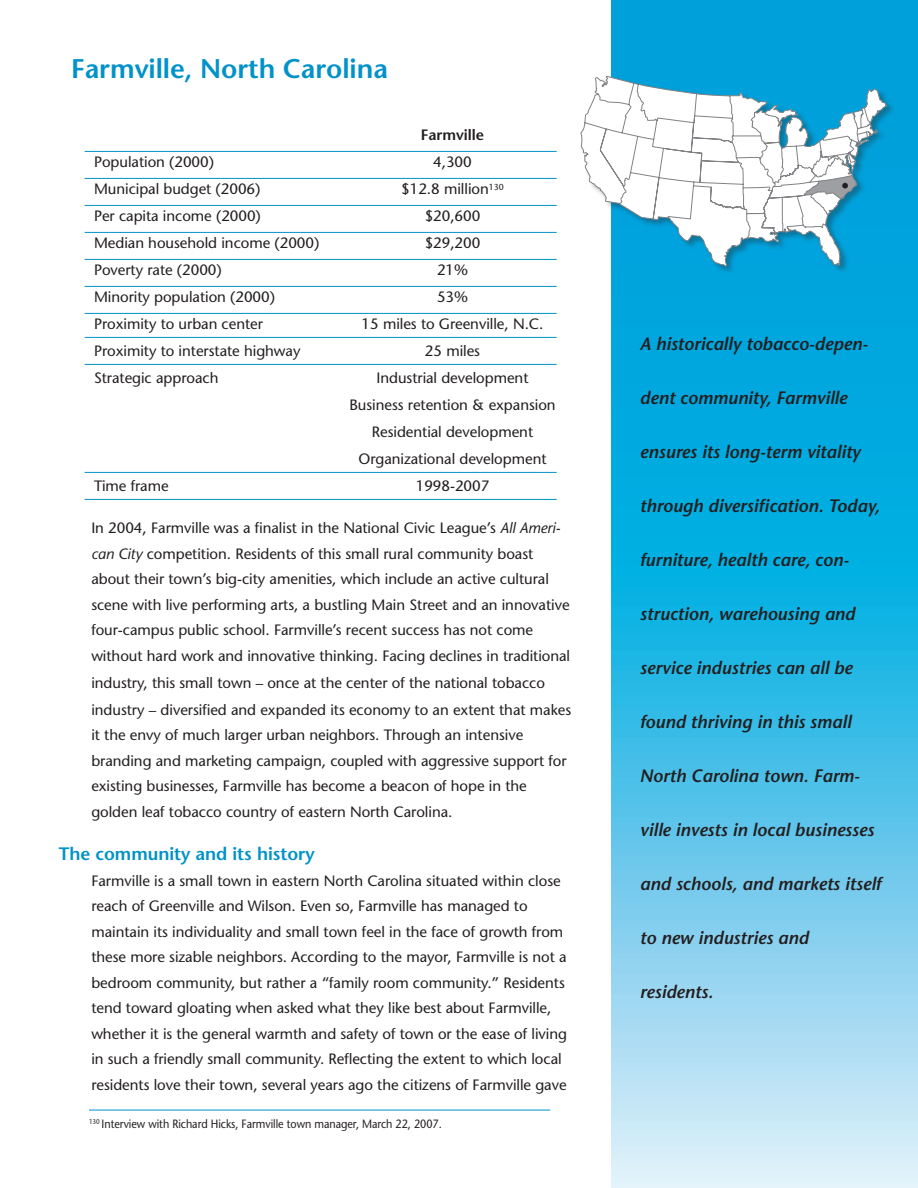
<style>
.page{position:relative;width:918px;height:1188px;background:#fff}
.page>*{position:absolute;margin:0;border:0;box-sizing:border-box;transform-origin:0 0}
.t1{font:500 45px "Stone Serif Std";color:#231f20}
.t2{font:600 27px "Stone Sans Std";letter-spacing:-.005em;color:#0092c8}
.t3{font:italic 600 18px "Stone Sans Std";letter-spacing:-.005em;color:#231f20}
.t4{font:600 18px "Stone Sans Std";letter-spacing:-.005em;color:#0092c8}
.t5{font:500 15px/25.5px "Stone Sans Std";letter-spacing:-.005em;color:#231f20}
.t6{font:600 15px "Stone Sans Std";letter-spacing:-.005em;color:#231f20}
.t7{font:500 12px "Stone Sans Std";letter-spacing:-.005em;color:#231f20;scale:.9 1}
.s1{font-style:italic}
</style>
<div class="page">
<svg style="left:612px;top:0;width:306px;height:1188px;background:#47bee7"></svg>
<div style="left:580px;top:75px;width:316px;height:201px;background:#00a2dc"></div>
<svg style="left:581px;top:63px;width:306px;height:200px"></svg>
<svg style="left:581px;top:263px;width:277px;height:33px"></svg>
<hr style="left:85px;top:151px;width:472px;height:1px;background:#0092c8">
<hr style="left:85px;top:178px;width:472px;height:1px;background:#0092c8">
<hr style="left:85px;top:205px;width:472px;height:1px;background:#0092c8">
<hr style="left:85px;top:232px;width:472px;height:1px;background:#0092c8">
<hr style="left:85px;top:259px;width:472px;height:1px;background:#0092c8">
<hr style="left:85px;top:286px;width:472px;height:1px;background:#0092c8">
<hr style="left:85px;top:313px;width:472px;height:1px;background:#0092c8">
<hr style="left:85px;top:337px;width:472px;height:1px;background:#0092c8">
<hr style="left:85px;top:364px;width:472px;height:1px;background:#0092c8">
<hr style="left:85px;top:472px;width:472px;height:1px;background:#0092c8">
<hr style="left:85px;top:499px;width:472px;height:1px;background:#0092c8">
<hr style="left:89px;top:1110px;width:461px;height:1px;background:#0092c8">
<h2 class="t2" style="left:71px;top:52px;width:318px">Farmville, North Carolina</h2>
<p class="t6" style="left:421px;top:126px;width:65px">Farmville</p>
<p class="t5" style="left:94px;top:150px;width:121px">Population (2000)</p>
<p class="t5" style="left:433px;top:150px;width:40px">4,300</p>
<p class="t5" style="left:94px;top:177px;width:168px">Municipal budget (2006)</p>
<p class="t5" style="left:401px;top:177px;width:104px">$12.8 million<sup>130</sup></p>
<p class="t5" style="left:94px;top:204px;width:168px">Per capita income (2000)</p>
<p class="t5" style="left:425px;top:204px;width:57px">$20,600</p>
<p class="t5" style="left:94px;top:231px;width:227px">Median household income (2000)</p>
<p class="t5" style="left:425px;top:231px;width:57px">$29,200</p>
<p class="t5" style="left:94px;top:258px;width:129px">Poverty rate (2000)</p>
<p class="t5" style="left:437px;top:258px;width:33px">21%</p>
<p class="t5" style="left:94px;top:285px;width:182px">Minority population (2000)</p>
<p class="t5" style="left:437px;top:285px;width:33px">53%</p>
<p class="t5" style="left:94px;top:312px;width:170px">Proximity to urban center</p>
<p class="t5" style="left:362px;top:312px;width:183px">15 miles to Greenville, N.C.</p>
<p class="t5" style="left:94px;top:339px;width:208px">Proximity to interstate highway</p>
<p class="t5" style="left:425px;top:339px;width:57px">25 miles</p>
<p class="t5" style="left:94px;top:366px;width:126px">Strategic approach</p>
<p class="t5" style="left:349px;top:365px;width:208px;line-height:27px;text-align:center">Industrial development<br>Business retention &amp; expansion<br>Residential development<br>Organizational development</p>
<p class="t5" style="left:94px;top:474px;width:76px">Time frame</p>
<p class="t5" style="left:416px;top:474px;width:75px">1998-2007</p>
<p class="t5" style="left:91px;top:516px;width:480px">In 2004, Farmville was a finalist in the National Civic League’s <span class="s1">All Ameri&shy;can City</span> competition. Residents of this small rural community boast about their town’s big-city amenities, which include an active cultural scene with live performing arts, a bustling Main Street and an innovative four-campus public school. Farmville’s recent success has not come without hard work and innovative thinking. Facing declines in traditional</p>
<p class="t5" style="left:91px;top:669px;width:481px;line-height:27px">industry, this small town – once at the center of the national tobacco industry – diversified and expanded its economy to an extent that makes</p>
<p class="t5" style="left:91px;top:723px;width:477px">it the envy of much larger urban neighbors. Through an intensive branding and marketing campaign, coupled with aggressive support for existing businesses, Farmville has become a beacon of hope in the golden leaf tobacco country of eastern North Carolina.</p>
<p class="t4" style="left:59px;top:843px;width:258px">The community and its history</p>
<p class="t5" style="left:91px;top:868px;width:477px">Farmville is a small town in eastern North Carolina situated within close reach of Greenville and Wilson. Even so, Farmville has managed to maintain its individuality and small town feel in the face of growth from these more sizable neighbors. According to the mayor, Farmville is not a bedroom community, but rather a “family room community.” Residents tend toward gloating when asked what they like best about Farmville, whether it is the general warmth and safety of town or the ease of living in such a friendly small community. Reflecting the extent to which local residents love their town, several years ago the citizens of Farmville gave</p>
<p class="t7" style="left:89px;top:1116px;width:394px"><sup>130</sup> Interview with Richard Hicks, Farmville town manager, March 22, 2007.</p>
<h1 class="t1" style="left:839px;top:146px;width:14px">.</h1>
<p class="t3" style="left:640px;top:332px;width:230px">A historically tobacco-depen-</p>
<p class="t3" style="left:640px;top:386px;width:209px">dent community, Farmville</p>
<p class="t3" style="left:640px;top:440px;width:222px">ensures its long-term vitality</p>
<p class="t3" style="left:640px;top:494px;width:241px">through diversification. Today,</p>
<p class="t3" style="left:640px;top:548px;width:211px">furniture, health care, con-</p>
<p class="t3" style="left:640px;top:602px;width:217px">struction, warehousing and</p>
<p class="t3" style="left:640px;top:656px;width:214px">service industries can all be</p>
<p class="t3" style="left:640px;top:710px;width:213px">found thriving in this small</p>
<p class="t3" style="left:640px;top:764px;width:221px">North Carolina town. Farm-</p>
<p class="t3" style="left:640px;top:818px;width:236px">ville invests in local businesses</p>
<p class="t3" style="left:640px;top:872px;width:243px">and schools, and markets itself</p>
<p class="t3" style="left:640px;top:926px;width:170px">to new industries and</p>
<p class="t3" style="left:640px;top:980px;width:75px">residents.</p>
</div>
